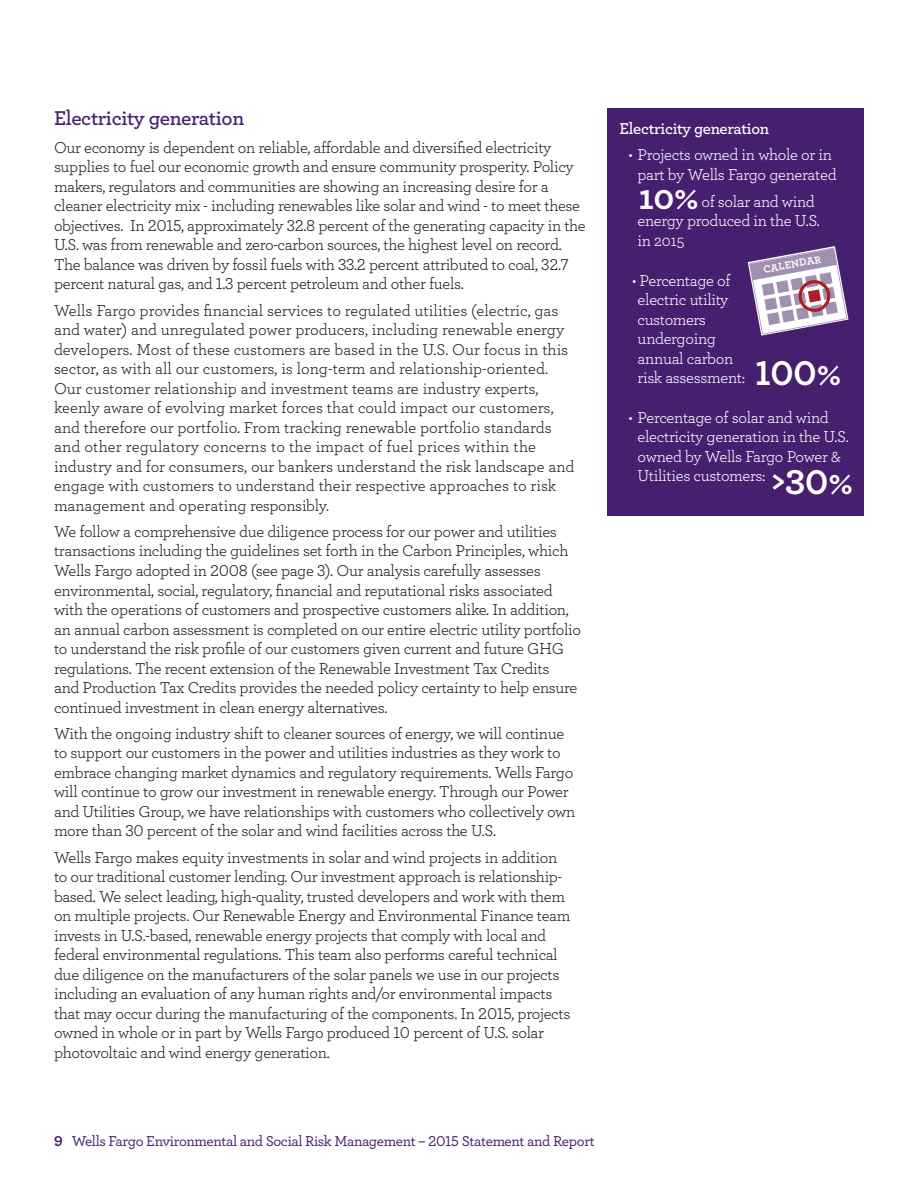
<style>
.page{position:relative;width:918px;height:1188px;background:#fff}
.page>*{position:absolute;margin:0;border:0;box-sizing:border-box;transform-origin:0 0}
.t1{font:700 36px "Archer";letter-spacing:-.02em;color:#fff}
.t2{font:600 21px "Archer";letter-spacing:-.02em;color:#471f6f}
.t3{font:16.5px/19.5px "Archer";letter-spacing:-.02em;color:#231f20}
.t4{font:16.5px/19.5px "Archer";color:#231f20}
.t5{font:16.5px/19.5px "Archer";letter-spacing:-.02em;color:#fff}
.t6{font:600 16.5px "Archer";letter-spacing:-.02em;color:#fff}
.t7{font:500 15px "Archer";letter-spacing:-.025em;color:#471f6f}
.t8{font:700 10.65px "Archer";color:#fff}
.s1{font-weight:700}
</style>
<div class="page">
<div style="left:608px;top:108px;width:256px;height:407px;background:#471f6f"></div>
<svg style="left:748px;top:246px;width:100px;height:90px"></svg>
<h3 class="t2" style="left:54px;top:102px;width:192px">Electricity generation</h3>
<p class="t3" style="left:54px;top:137px;width:533px">Our economy is dependent on reliable, affordable and diversified electricity supplies to fuel our economic growth and ensure community prosperity. Policy makers, regulators and communities are showing an increasing desire for a cleaner electricity mix - including renewables like solar and wind - to meet these objectives. In 2015, approximately 32.8 percent of the generating capacity in the U.S. was from renewable and zero-carbon sources, the highest level on record.<br>The balance was driven by fossil fuels with 33.2 percent attributed to coal, 32.7 percent natural gas, and 1.3 percent petroleum and other fuels.</p>
<p class="t4" style="left:54px;top:300px;width:522px">Wells Fargo provides financial services to regulated utilities (electric, gas and water) and unregulated power producers, including renewable energy developers. Most of these customers are based in the U.S. Our focus in this sector, as with all our customers, is long-term and relationship-oriented.<br>Our customer relationship and investment teams are industry experts, keenly aware of evolving market forces that could impact our customers, and therefore our portfolio. From tracking renewable portfolio standards and other regulatory concerns to the impact of fuel prices within the industry and for consumers, our bankers understand the risk landscape and engage with customers to understand their respective approaches to risk management and operating responsibly.</p>
<p class="t3" style="left:54px;top:521px;width:529px">We follow a comprehensive due diligence process for our power and utilities transactions including the guidelines set forth in the Carbon Principles, which Wells Fargo adopted in 2008 (see page 3). Our analysis carefully assesses environmental, social, regulatory, financial and reputational risks associated with the operations of customers and prospective customers alike. In addition, an annual carbon assessment is completed on our entire electric utility portfolio to understand the risk profile of our customers given current and future GHG regulations. The recent extension of the Renewable Investment Tax Credits<br>and Production Tax Credits provides the needed policy certainty to help ensure continued investment in clean energy alternatives.</p>
<p class="t3" style="left:54px;top:723px;width:523px">With the ongoing industry shift to cleaner sources of energy, we will continue to support our customers in the power and utilities industries as they work to embrace changing market dynamics and regulatory requirements. Wells Fargo will continue to grow our investment in renewable energy. Through our Power and Utilities Group, we have relationships with customers who collectively own more than 30 percent of the solar and wind facilities across the U.S.</p>
<p class="t3" style="left:54px;top:847px;width:518px">Wells Fargo makes equity investments in solar and wind projects in addition to our traditional customer lending. Our investment approach is relationship&shy;based. We select leading, high-quality, trusted developers and work with them on multiple projects. Our Renewable Energy and Environmental Finance team invests in U.S.-based, renewable energy projects that comply with local and federal environmental regulations. This team also performs careful technical due diligence on the manufacturers of the solar panels we use in our projects including an evaluation of any human rights and/or environmental impacts that may occur during the manufacturing of the components. In 2015, projects owned in whole or in part by Wells Fargo produced 10 percent of U.S. solar photovoltaic and wind energy generation.</p>
<h4 class="t6" style="left:620px;top:116px;width:151px">Electricity generation</h4>
<p class="t5" style="left:629px;top:144px;width:210px;text-align:center">• Projects owned in whole or in part by Wells Fargo generated</p>
<p class="t5" style="left:638px;top:191px;width:184px;text-indent:64px">of solar and wind energy produced in the U.S. in 2015</p>
<p class="t5" style="left:638px;top:270px;width:109px;text-indent:-6px">• Percentage of electric utility customers undergoing annual carbon risk assessment:</p>
<p class="t5" style="left:638px;top:407px;width:213px;text-indent:-9px">• Percentage of solar and wind electricity generation in the U.S. owned by Wells Fargo Power &amp;<br>Utilities customers:</p>
<p class="t1" style="left:639px;top:168px;width:62px">10%</p>
<p class="t8" style="left:762px;top:261px;width:60px;rotate:-10deg">CALENDAR</p>
<p class="t1" style="left:755px;top:345px;width:88px">100%</p>
<p class="t1" style="left:771px;top:453px;width:84px">&gt;30%</p>
<p class="t7" style="left:54px;top:1130px;width:542px"><span class="s1">9</span> Wells Fargo Environmental and Social Risk Management – 2015 Statement and Report</p>
</div>
